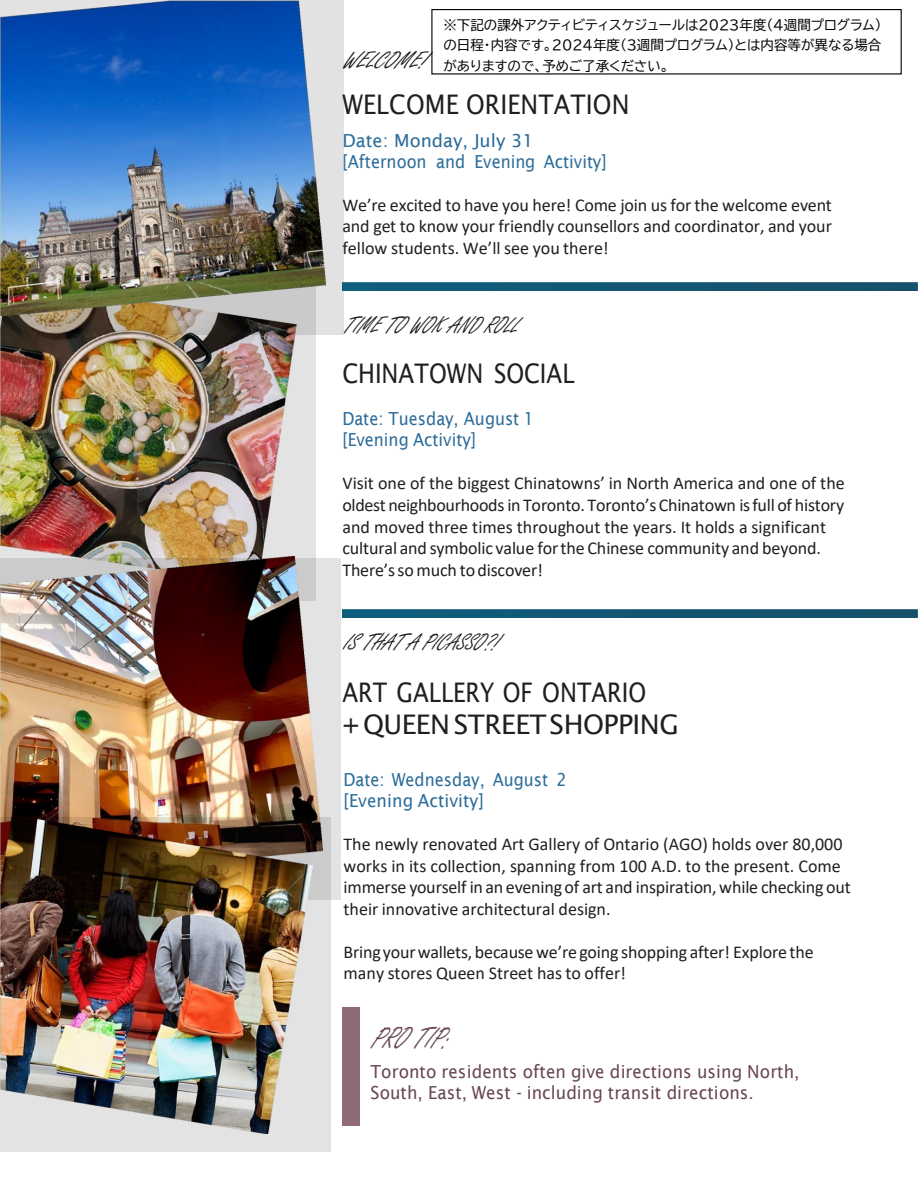
<style>
.page{position:relative;width:918px;height:1188px;background:#fff}
.page>*{position:absolute;margin:0;border:0;box-sizing:border-box;transform-origin:0 0}
.t1{font:italic 31.5px "Freestyle Script";color:#694654;scale:.84 1}
.t2{font:27px "Lucida Sans";color:#201f1f;scale:.85 1}
.t3{font:27px "Lucida Sans";color:#201f1f}
.t4{font:27px "Lucida Sans";color:#201f1f;scale:.89 1}
.t5{font:italic 24.9px "Freestyle Script";color:#201f1f;scale:.89 1}
.t6{font:italic 24.9px "Freestyle Script";color:#201f1f}
.t7{font:18px/21.5px "Calibri";letter-spacing:-.005em;color:#201f1f}
.t8{font:18px/21.1px "Lucida Sans";letter-spacing:.005em;color:#694654;scale:.94 1}
.t9{font:18px/21.3px "Lucida Sans";color:#2b6c99;scale:.9 1}
.t10{font:18px/21.3px "Lucida Sans";color:#2b6c99}
.t11{font:13.5px/20.1px "BIZ UDP Gothic";color:#000;text-align:justify}
</style>
<div class="page">
<div style="left:342px;top:1007px;width:18px;height:119px;background:#8f6c75"></div>
<div style="left:0;top:284px;width:315px;height:317px;background:#e3e3e3"></div>
<img style="left:0;top:334px;width:297px;height:222px">
<div style="left:0;top:0;width:344px;height:334px;background:#201f1f;opacity:.13"></div>
<img style="left:0;top:0;width:325px;height:316px">
<div style="left:0;top:558px;width:341px;height:342px;background:#e3e3e3"></div>
<img style="left:0;top:556px;width:323px;height:262px">
<div style="left:0;top:818px;width:331px;height:334px;background:#201f1f;opacity:.12"></div>
<img style="left:0;top:815px;width:312px;height:319px">
<img style="left:342px;top:283px;width:576px;height:8px">
<img style="left:342px;top:609px;width:576px;height:9px">
<div style="left:431px;top:9px;width:471px;height:66px;border:1px solid #000"></div>
<p class="t11" style="left:443px;top:15px;width:440px">※下記の課外アクティビティスケジュールは2023年度（4週間プログラム）の日程・内容です。2024年度（3週間プログラム）とは内容等が異なる場合がありますので、予めご了承ください。</p>
<p class="t6" style="left:342px;top:46px;width:91px">WELCOME!</p>
<h3 class="t4" style="left:342px;top:88px;width:324px">WELCOME ORIENTATION</h3>
<p class="t10" style="left:342px;top:129px;width:266px">Date: Monday, July 31 [Afternoon and Evening Activity]</p>
<p class="t7" style="left:342px;top:196px;width:491px;text-align:justify">We’re excited to have you here! Come join us for the welcome event and get to know your friendly counsellors and coordinator, and your fellow students. We’ll see you there!</p>
<p class="t5" style="left:342px;top:311px;width:198px">TIMETO WOK AND ROLL</p>
<h3 class="t2" style="left:342px;top:357px;width:275px">CHINATOWN SOCIAL</h3>
<p class="t9" style="left:342px;top:408px;width:214px">Date: Tuesday, August 1 [Evening Activity]</p>
<p class="t7" style="left:342px;top:474px;width:504px">Visit one of the biggest Chinatowns’ in North America and one of the oldest neighbourhoods inToronto. Toronto’s Chinatown isfull of history and moved three times throughout the years. It holds a significant cultural and symbolic value forthe Chinese community and beyond.</p>
<p class="t7" style="left:342px;top:561px;width:202px">There’sso much todiscover!</p>
<p class="t5" style="left:342px;top:629px;width:175px">IS THATA PICASSO?!</p>
<h3 class="t2" style="left:342px;top:675px;width:359px">ART GALLERY OF ONTARIO</h3>
<p class="t3" style="left:342px;top:708px;width:338px">+QUEEN STREETSHOPPING</p>
<p class="t9" style="left:344px;top:768px;width:249px">Date: Wednesday, August 2 [Evening Activity]</p>
<p class="t7" style="left:344px;top:835px;width:509px">The newly renovated Art Gallery of Ontario (AGO) holds over 80,000 works in its collection, spanning from 100 A.D. to the present. Come immerse yourself in an eveningof art and inspiration,while checking out their innovative architectural design.</p>
<p class="t7" style="left:344px;top:942px;width:472px">Bringyourwallets, because we’re going shopping after! Explore the many stores Queen Street has to offer!</p>
<h2 class="t1" style="left:371px;top:1021px;width:106px">PRO TIP:</h2>
<p class="t8" style="left:371px;top:1061px;width:458px">Toronto residents often give directions using North,<br>South, East, West - including transit directions.</p>
</div>
